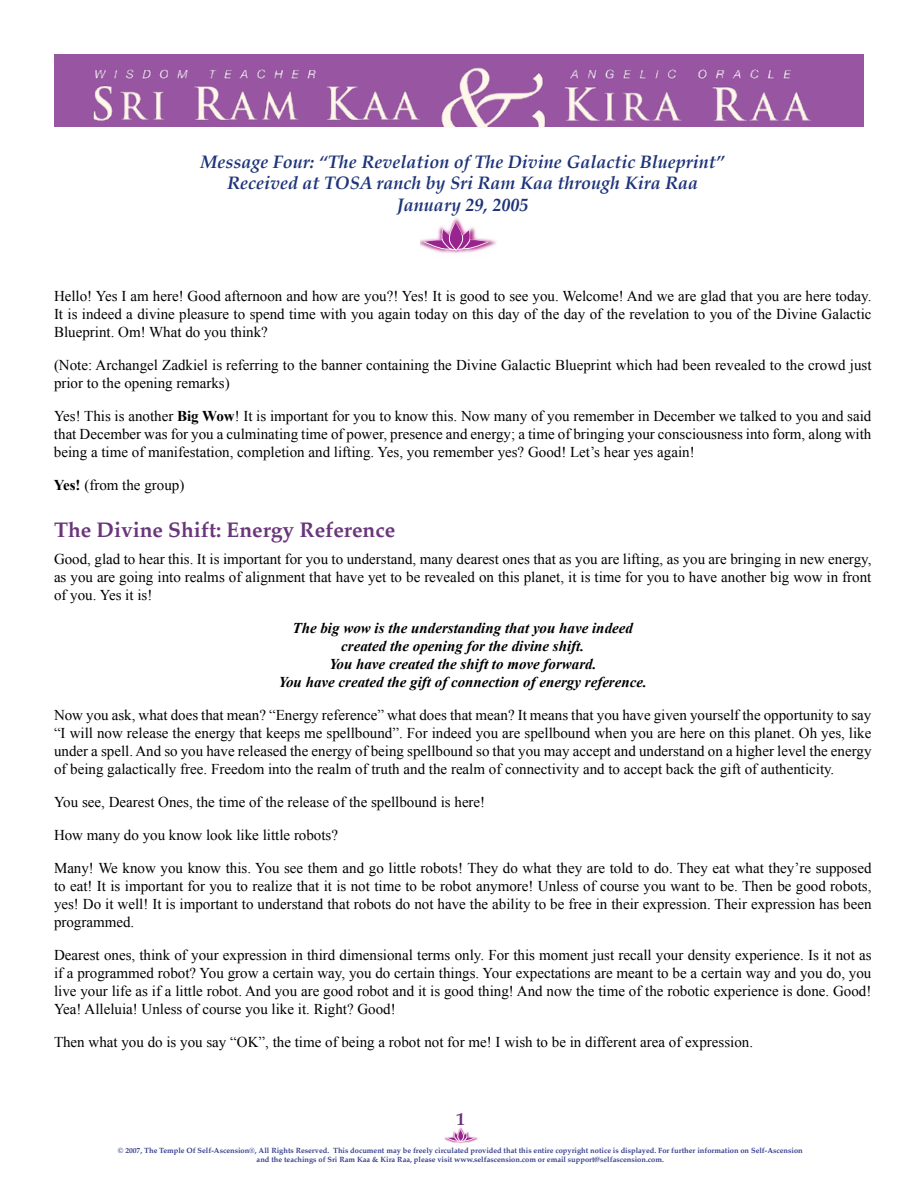
<style>
.page{position:relative;width:918px;height:1188px;background:#fff}
.page>*{position:absolute;margin:0;border:0;box-sizing:border-box;transform-origin:0 0}
.t1{font:700 21px "Palatino";color:#6a367b}
.t2{font:italic 700 18px/21.6px "Palatino";color:#1e3479;text-align:center}
.t3{font:15px/18px "Times New Roman";color:#000;text-align:justify}
.t4{font:italic 700 15px/18px "Times New Roman";color:#000;text-align:center}
.t5{font:700 7.5px/9px "Palatino";color:#37408e;text-align:center}
.s1{font-weight:700}
</style>
<div class="page">
<div style="left:54px;top:54px;width:810px;height:10px;background:#9855a2"></div>
<img style="left:54px;top:64px;width:810px;height:63px">
<img style="left:445px;top:1137px;width:34px;height:7px">
<img style="left:420px;top:218px;width:77px;height:36px">
<svg style="left:422px;top:222px;width:68px;height:29px"></svg>
<svg style="left:446px;top:1127px;width:30px;height:15px"></svg>
<p class="t2" style="left:200px;top:153px;width:526px">Message Four: “The Revelation of The Divine Galactic Blueprint”<br>Received at TOSA ranch by Sri Ram Kaa through Kira Raa<br>January 29, 2005</p>
<p class="t3" style="left:54px;top:289px;width:819px">Hello! Yes I am here! Good afternoon and how are you?! Yes! It is good to see you. Welcome! And we are glad that you are here today.<br>It is indeed a divine pleasure to spend time with you again today on this day of the day of the revelation to you of the Divine Galactic Blueprint. Om! What do you think?</p>
<p class="t3" style="left:54px;top:358px;width:819px">(Note: Archangel Zadkiel is referring to the banner containing the Divine Galactic Blueprint which had been revealed to the crowd just prior to the opening remarks)</p>
<p class="t3" style="left:54px;top:409px;width:819px">Yes! This is another <span class="s1">Big Wow</span>! It is important for you to know this. Now many of you remember in December we talked to you and said that December was for you a culminating time of power, presence and energy; a time of bringing your consciousness into form, along with being a time of manifestation, completion and lifting. Yes, you remember yes? Good! Let’s hear yes again!</p>
<p class="t3" style="left:54px;top:478px;width:132px"><span class="s1">Yes!</span> (from the group)</p>
<h1 class="t1" style="left:54px;top:521px;width:343px">The Divine Shift: Energy Reference</h1>
<p class="t3" style="left:54px;top:551px;width:819px">Good, glad to hear this. It is important for you to understand, many dearest ones that as you are lifting, as you are bringing in new energy, as you are going into realms of alignment that have yet to be revealed on this planet, it is time for you to have another big wow in front of you. Yes it is!</p>
<p class="t4" style="left:279px;top:620px;width:370px">The big wow is the understanding that you have indeed created the opening for the divine shift.<br>You have created the shift to move forward.<br>You have created the gift of connection of energy reference.</p>
<p class="t3" style="left:54px;top:707px;width:819px">Now you ask, what does that mean? “Energy reference” what does that mean? It means that you have given yourself the opportunity to say “I will now release the energy that keeps me spellbound”. For indeed you are spellbound when you are here on this planet. Oh yes, like under a spell. And so you have released the energy of being spellbound so that you may accept and understand on a higher level the energy of being galactically free. Freedom into the realm of truth and the realm of connectivity and to accept back the gift of authenticity.</p>
<p class="t3" style="left:54px;top:794px;width:433px">You see, Dearest Ones, the time of the release of the spellbound is here!</p>
<p class="t3" style="left:54px;top:827px;width:286px">How many do you know look like little robots?</p>
<p class="t3" style="left:54px;top:860px;width:819px">Many! We know you know this. You see them and go little robots! They do what they are told to do. They eat what they’re supposed to eat! It is important for you to realize that it is not time to be robot anymore! Unless of course you want to be. Then be good robots, yes! Do it well! It is important to understand that robots do not have the ability to be free in their expression. Their expression has been programmed.</p>
<p class="t3" style="left:54px;top:947px;width:819px">Dearest ones, think of your expression in third dimensional terms only. For this moment just recall your density experience. Is it not as if a programmed robot? You grow a certain way, you do certain things. Your expectations are meant to be a certain way and you do, you live your life as if a little robot. And you are good robot and it is good thing! And now the time of the robotic experience is done. Good!<br>Yea! Alleluia! Unless of course you like it. Right? Good!</p>
<p class="t3" style="left:54px;top:1034px;width:701px">Then what you do is you say “OK”, the time of being a robot not for me! I wish to be in different area of expression.</p>
<p class="t5" style="left:118px;top:1147px;width:686px">© 2007, The Temple Of Self-Ascension®, All Rights Reserved. This document may be freely circulated provided that this entire copyright notice is displayed. For further information on Self-Ascension and the teachings of Sri Ram Kaa &amp; Kira Raa, please visit www.selfascension.com or email support@selfascension.com.</p>
</div>
